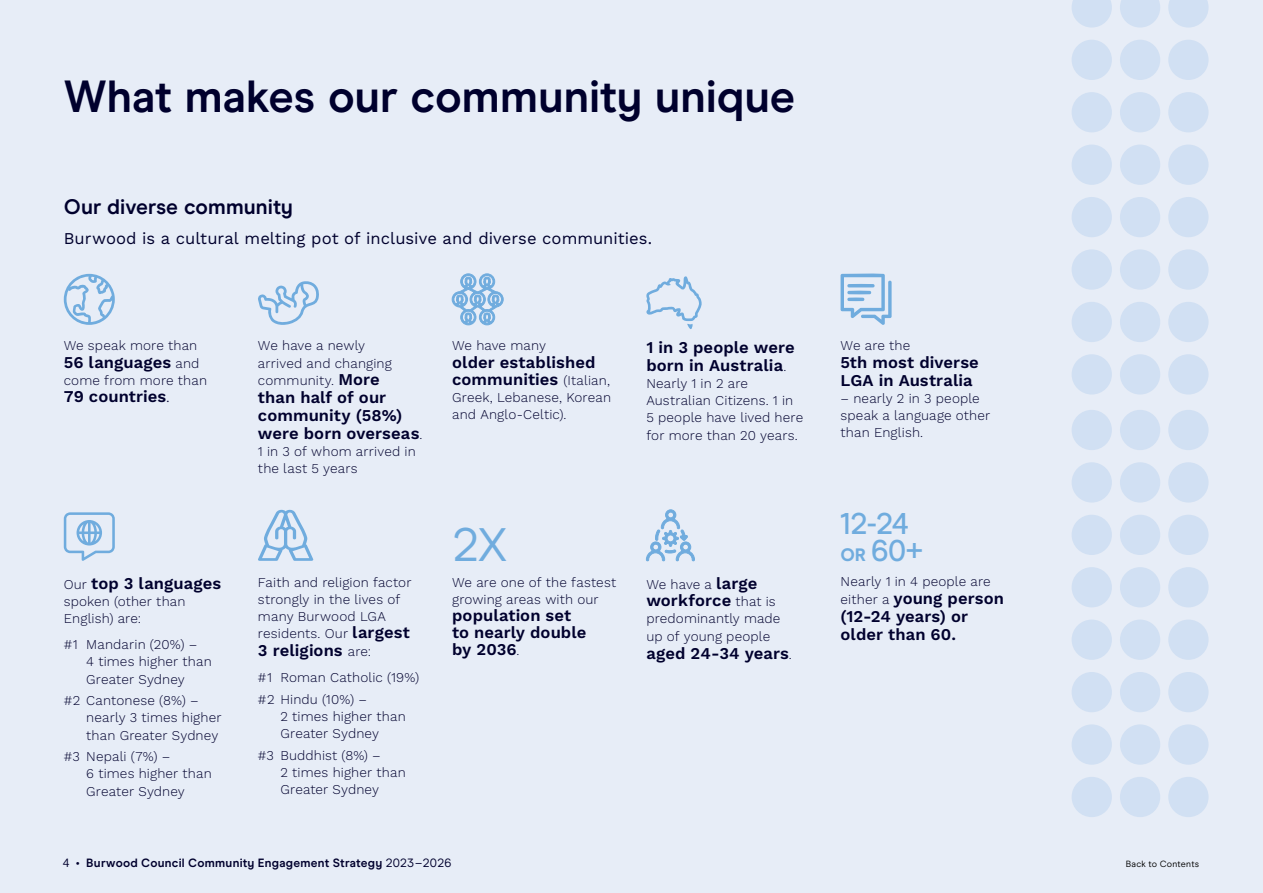
<style>
.page{position:relative;width:1263px;height:893px;background:#e7edf7}
.page>*{position:absolute;margin:0;border:0;box-sizing:border-box;transform-origin:0 0}
.t1{font:46.95px "Modern Era";color:#70acde}
.t2{font:700 45px "Modern Era";color:#00002d}
.t3{font:500 30px "Modern Era";color:#70acde}
.t4{font:700 21px "Modern Era";letter-spacing:.005em;color:#00002d}
.t5{font:600 16.5px/18px "Work Sans";letter-spacing:.005em;color:#00002d}
.t6{font:16.5px "Work Sans";color:#00002d}
.t7{font:300 13.5px/17.2px "Work Sans";letter-spacing:.01em;color:#00002d}
.t8{font:700 12px "Modern Era";letter-spacing:.02em;color:#00002d}
.t9{font:9px "Modern Era";letter-spacing:.025em;color:#000}
.s1{font-weight:300;font-size:13.5px}
.s2{font-weight:300}
.s3{font-weight:600;font-size:16.5px}
.s4{font-weight:900;font-size:18px}
.s5{font-weight:400}
.s6{font-weight:900}
</style>
<div class="page">
<svg style="left:646px;top:509px;width:49px;height:53px"></svg>
<svg style="left:258px;top:509px;width:55px;height:52px"></svg>
<svg style="left:64px;top:274px;width:51px;height:51px"></svg>
<div style="left:1071px;top:620px;width:41px;height:40px;background:#d1e0f3;border-radius:50%"></div>
<div style="left:1120px;top:620px;width:40px;height:40px;background:#d1e0f3;border-radius:50%"></div>
<div style="left:1168px;top:620px;width:40px;height:40px;background:#d1e0f3;border-radius:50%"></div>
<div style="left:1071px;top:672px;width:41px;height:40px;background:#d1e0f3;border-radius:50%"></div>
<div style="left:1120px;top:672px;width:40px;height:40px;background:#d1e0f3;border-radius:50%"></div>
<div style="left:1168px;top:672px;width:40px;height:40px;background:#d1e0f3;border-radius:50%"></div>
<div style="left:1071px;top:724px;width:41px;height:41px;background:#d1e0f3;border-radius:50%"></div>
<div style="left:1120px;top:724px;width:40px;height:41px;background:#d1e0f3;border-radius:50%"></div>
<div style="left:1168px;top:724px;width:40px;height:41px;background:#d1e0f3;border-radius:50%"></div>
<div style="left:1071px;top:777px;width:41px;height:40px;background:#d1e0f3;border-radius:50%"></div>
<div style="left:1120px;top:777px;width:40px;height:40px;background:#d1e0f3;border-radius:50%"></div>
<div style="left:1168px;top:777px;width:40px;height:40px;background:#d1e0f3;border-radius:50%"></div>
<div style="left:1071px;top:410px;width:41px;height:40px;background:#d1e0f3;border-radius:50%"></div>
<div style="left:1120px;top:410px;width:40px;height:40px;background:#d1e0f3;border-radius:50%"></div>
<div style="left:1168px;top:410px;width:40px;height:40px;background:#d1e0f3;border-radius:50%"></div>
<div style="left:1071px;top:462px;width:41px;height:41px;background:#d1e0f3;border-radius:50%"></div>
<div style="left:1120px;top:462px;width:40px;height:41px;background:#d1e0f3;border-radius:50%"></div>
<div style="left:1168px;top:462px;width:40px;height:41px;background:#d1e0f3;border-radius:50%"></div>
<div style="left:1071px;top:515px;width:41px;height:40px;background:#d1e0f3;border-radius:50%"></div>
<div style="left:1120px;top:515px;width:40px;height:40px;background:#d1e0f3;border-radius:50%"></div>
<div style="left:1168px;top:515px;width:40px;height:40px;background:#d1e0f3;border-radius:50%"></div>
<div style="left:1071px;top:567px;width:41px;height:40px;background:#d1e0f3;border-radius:50%"></div>
<div style="left:1120px;top:567px;width:40px;height:40px;background:#d1e0f3;border-radius:50%"></div>
<div style="left:1168px;top:567px;width:40px;height:40px;background:#d1e0f3;border-radius:50%"></div>
<div style="left:1071px;top:197px;width:41px;height:40px;background:#d1e0f3;border-radius:50%"></div>
<div style="left:1120px;top:197px;width:40px;height:40px;background:#d1e0f3;border-radius:50%"></div>
<div style="left:1168px;top:197px;width:40px;height:40px;background:#d1e0f3;border-radius:50%"></div>
<div style="left:1071px;top:249px;width:41px;height:41px;background:#d1e0f3;border-radius:50%"></div>
<div style="left:1120px;top:249px;width:40px;height:41px;background:#d1e0f3;border-radius:50%"></div>
<div style="left:1168px;top:249px;width:40px;height:41px;background:#d1e0f3;border-radius:50%"></div>
<div style="left:1071px;top:302px;width:41px;height:40px;background:#d1e0f3;border-radius:50%"></div>
<div style="left:1120px;top:302px;width:40px;height:40px;background:#d1e0f3;border-radius:50%"></div>
<div style="left:1168px;top:302px;width:40px;height:40px;background:#d1e0f3;border-radius:50%"></div>
<div style="left:1071px;top:354px;width:41px;height:41px;background:#d1e0f3;border-radius:50%"></div>
<div style="left:1120px;top:354px;width:40px;height:41px;background:#d1e0f3;border-radius:50%"></div>
<div style="left:1168px;top:354px;width:40px;height:41px;background:#d1e0f3;border-radius:50%"></div>
<svg style="left:1072px;top:0;width:40px;height:28px"></svg>
<svg style="left:1120px;top:0;width:40px;height:28px"></svg>
<svg style="left:1168px;top:0;width:40px;height:28px"></svg>
<div style="left:1071px;top:40px;width:41px;height:40px;background:#d1e0f3;border-radius:50%"></div>
<div style="left:1120px;top:40px;width:40px;height:40px;background:#d1e0f3;border-radius:50%"></div>
<div style="left:1168px;top:40px;width:40px;height:40px;background:#d1e0f3;border-radius:50%"></div>
<div style="left:1071px;top:92px;width:41px;height:40px;background:#d1e0f3;border-radius:50%"></div>
<div style="left:1120px;top:92px;width:40px;height:40px;background:#d1e0f3;border-radius:50%"></div>
<div style="left:1168px;top:92px;width:40px;height:40px;background:#d1e0f3;border-radius:50%"></div>
<div style="left:1071px;top:145px;width:41px;height:40px;background:#d1e0f3;border-radius:50%"></div>
<div style="left:1120px;top:145px;width:40px;height:40px;background:#d1e0f3;border-radius:50%"></div>
<div style="left:1168px;top:145px;width:40px;height:40px;background:#d1e0f3;border-radius:50%"></div>
<svg style="left:258px;top:281px;width:61px;height:44px"></svg>
<svg style="left:452px;top:274px;width:51px;height:51px"></svg>
<svg style="left:840px;top:273px;width:51px;height:52px"></svg>
<svg style="left:64px;top:512px;width:51px;height:49px"></svg>
<svg style="left:646px;top:276px;width:56px;height:53px"></svg>
<h2 class="t2" style="left:64px;top:70px;width:733px">What makes our community unique</h2>
<h3 class="t4" style="left:64px;top:195px;width:231px">Our diverse community</h3>
<p class="t6" style="left:64px;top:228px;width:590px">Burwood is a cultural melting pot of inclusive and diverse communities.</p>
<p class="t7" style="left:64px;top:338px;width:135px">We speak more than</p>
<p class="t5" style="left:64px;top:354px;width:137px">56 languages <span class="s1">and</span></p>
<p class="t7" style="left:64px;top:372px;width:145px">come from more than</p>
<p class="t5" style="left:64px;top:388px;width:108px">79 countries<span class="s2">.</span></p>
<p class="t5" style="left:64px;top:575px;width:159px"><span class="s1">Our</span> top 3 languages</p>
<p class="t7" style="left:64px;top:593px;width:123px">spoken (other than<br>English) are:</p>
<p class="t7" style="left:86px;top:636px;width:127px;text-indent:-23px">#1 Mandarin (20%) –<br>4 times higher than<br>Greater Sydney</p>
<p class="t7" style="left:86px;top:692px;width:137px;text-indent:-23px">#2 Cantonese (8%) – nearly 3 times higher than Greater Sydney</p>
<p class="t7" style="left:86px;top:748px;width:127px;text-indent:-23px">#3 Nepali (7%) –<br>6 times higher than<br>Greater Sydney</p>
<p class="t7" style="left:258px;top:338px;width:135px">We have a newly arrived and changing community. <span class="s3">More</span></p>
<p class="t5" style="left:258px;top:389px;width:166px">than half of our community (58%) were born overseas<span class="s1">.</span></p>
<p class="t7" style="left:258px;top:444px;width:159px">1 in 3 of whom arrived in the last 5 years</p>
<p class="t7" style="left:258px;top:574px;width:155px">Faith and religion factor strongly in the lives of many Burwood LGA residents. Our <span class="s3">largest</span></p>
<p class="t5" style="left:258px;top:642px;width:115px">3 religions <span class="s1">are:</span></p>
<p class="t7" style="left:258px;top:667px;width:163px;line-height:21.5px">#1 Roman Catholic (19%) #2 Hindu (10%) –</p>
<p class="t7" style="left:280px;top:708px;width:127px">2 times higher than<br>Greater Sydney</p>
<p class="t7" style="left:280px;top:747px;width:127px;text-indent:-23px">#3 Buddhist (8%) –<br>2 times higher than<br>Greater Sydney</p>
<p class="t7" style="left:452px;top:338px;width:95px">We have many</p>
<p class="t5" style="left:452px;top:354px;width:159px;line-height:17.2px">older established communities <span class="s1">(Italian,</span></p>
<p class="t7" style="left:452px;top:390px;width:160px">Greek, Lebanese, Korean and Anglo-Celtic).</p>
<p class="t5" style="left:646px;top:339px;width:150px">1 in 3 people were born in Australia<span class="s1">.</span></p>
<p class="t7" style="left:646px;top:375px;width:158px">Nearly 1 in 2 are<br>Australian Citizens. 1 in<br>5 people have lived here for more than 20 years.</p>
<h1 class="t1" style="left:453px;top:518px;width:57px">2X</h1>
<p class="t7" style="left:452px;top:574px;width:166px">We are one of the fastest growing areas with our</p>
<p class="t5" style="left:452px;top:607px;width:136px;line-height:17.2px">population set to nearly double by 2036<span class="s1">.</span></p>
<p class="t7" style="left:646px;top:576px;width:113px">We have a <span class="s3">large</span></p>
<p class="t5" style="left:646px;top:592px;width:131px">workforce <span class="s1">that is</span></p>
<p class="t7" style="left:646px;top:611px;width:136px">predominantly made up of young people</p>
<p class="t5" style="left:646px;top:645px;width:147px">aged 24-34 years<span class="s1">.</span></p>
<p class="t7" style="left:840px;top:338px;width:71px">We are the</p>
<p class="t5" style="left:840px;top:354px;width:140px">5th most diverse<br>LGA in Australia</p>
<p class="t7" style="left:840px;top:390px;width:151px">– nearly 2 in 3 people speak a language other than English.</p>
<h3 class="t3" style="left:840px;top:506px;width:70px">12-24</h3>
<h3 class="t3" style="left:840px;top:533px;width:84px"><span class="s4">OR</span> 60+</h3>
<p class="t7" style="left:840px;top:574px;width:152px">Nearly 1 in 4 people are</p>
<p class="t5" style="left:840px;top:591px;width:165px"><span class="s1">either a</span> young person (12-24 years) or older than 60.</p>
<p class="t8" style="left:63px;top:856px;width:390px"><span class="s5">4</span> <span class="s6">•</span> Burwood Council Community Engagement Strategy <span class="s5">2023–2026</span></p>
<p class="t9" style="left:1126px;top:859px;width:75px">Back to Contents</p>
</div>
